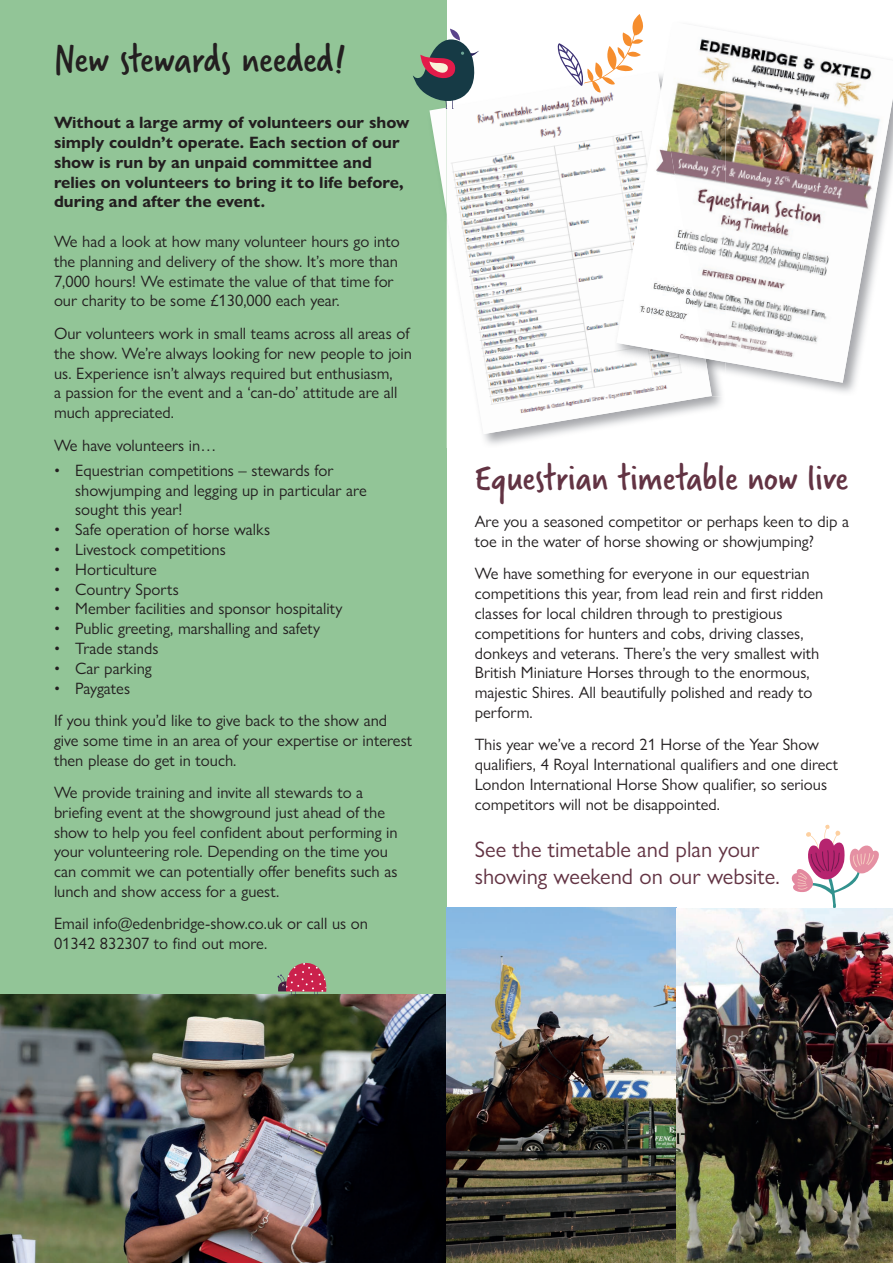
<style>
.page{position:relative;width:893px;height:1263px;background:#fff}
.page>*{position:absolute;margin:0;border:0;box-sizing:border-box;transform-origin:0 0}
.t1{font:42px "Verveine";color:#231f20}
.t2{font:39px "Verveine";color:#623343}
.t3{font:22.5px/27px "Gill Sans Nova";color:#623343}
.t4{font:16.5px/19.8px "Gill Sans Nova";color:#231f20}
.t5{font:700 16.5px/19.8px "Gill Sans Nova";color:#231f20}
</style>
<div class="page">
<div style="left:0;top:0;width:446px;height:1001px;background:#92c597"></div>
<img style="left:0;top:995px;width:446px;height:268px">
<img style="left:446px;top:92px;width:261px;height:342px">
<img style="left:429px;top:109px;width:17px;height:103px">
<img style="left:615px;top:72px;width:97px;height:325px">
<img style="left:665px;top:38px;width:228px;height:345px">
<img style="left:661px;top:71px;width:64px;height:291px">
<img style="left:617px;top:92px;width:88px;height:266px">
<svg style="left:413px;top:29px;width:66px;height:80px"></svg>
<svg style="left:557px;top:14px;width:87px;height:78px"></svg>
<img style="left:446px;top:908px;width:447px;height:355px">
<svg style="left:277px;top:963px;width:51px;height:33px"></svg>
<svg style="left:792px;top:824px;width:87px;height:84px"></svg>
<h1 class="t1" style="left:54px;top:30px;width:293px">New stewards needed!</h1>
<p class="t5" style="left:54px;top:113px;width:357px">Without a large army of volunteers our show simply couldn’t operate. Each section of our show is run by an unpaid committee and relies on volunteers to bring it to life before, during and after the event.</p>
<p class="t4" style="left:54px;top:231px;width:347px">We had a look at how many volunteer hours go into the planning and delivery of the show. It’s more than 7,000 hours! We estimate the value of that time for our charity to be some £130,000 each year.</p>
<p class="t4" style="left:54px;top:323px;width:360px">Our volunteers work in small teams across all areas of the show. We’re always looking for new people to join us. Experience isn’t always required but enthusiasm,<br>a passion for the event and a ‘can-do’ attitude are all much appreciated.</p>
<p class="t4" style="left:54px;top:435px;width:164px">We have volunteers in…</p>
<p class="t4" style="left:75px;top:460px;width:293px;text-indent:-21px">• Equestrian competitions – stewards for showjumping and legging up in particular are sought this year!</p>
<p class="t4" style="left:54px;top:519px;width:218px">• Safe operation of horse walks</p>
<p class="t4" style="left:54px;top:539px;width:173px">• Livestock competitions</p>
<p class="t4" style="left:54px;top:559px;width:104px">• Horticulture</p>
<p class="t4" style="left:54px;top:579px;width:126px">• Country Sports</p>
<p class="t4" style="left:54px;top:599px;width:290px">• Member facilities and sponsor hospitality</p>
<p class="t4" style="left:54px;top:618px;width:268px">• Public greeting, marshalling and safety</p>
<p class="t4" style="left:54px;top:638px;width:106px">• Trade stands</p>
<p class="t4" style="left:54px;top:658px;width:99px">• Car parking</p>
<p class="t4" style="left:54px;top:671px;width:335px;line-height:32.4px">• Paygates<br>If you think you’d like to give back to the show and</p>
<p class="t4" style="left:54px;top:730px;width:360px">give some time in an area of your expertise or interest then please do get in touch.</p>
<p class="t4" style="left:54px;top:782px;width:345px">We provide training and invite all stewards to a briefing event at the showground just ahead of the show to help you feel confident about performing in your volunteering role. Depending on the time you can commit we can potentially offer benefits such as lunch and show access for a guest.</p>
<p class="t4" style="left:54px;top:914px;width:316px">Email info@edenbridge-show.co.uk or call us on<br>01342 832307 to find out more.</p>
<h2 class="t2" style="left:475px;top:451px;width:375px">Equestrian timetable now live</h2>
<p class="t4" style="left:475px;top:511px;width:376px">Are you a seasoned competitor or perhaps keen to dip a toe in the water of horse showing or showjumping?</p>
<p class="t4" style="left:475px;top:564px;width:350px">We have something for everyone in our equestrian competitions this year, from lead rein and first ridden classes for local children through to prestigious competitions for hunters and cobs, driving classes, donkeys and veterans. There’s the very smallest with British Miniature Horses through to the enormous, majestic Shires. All beautifully polished and ready to perform.</p>
<p class="t4" style="left:475px;top:735px;width:365px">This year we’ve a record 21 Horse of the Year Show qualifiers, 4 Royal International qualifiers and one direct London International Horse Show qualifier, so serious competitors will not be disappointed.</p>
<h3 class="t3" style="left:475px;top:835px;width:306px">See the timetable and plan your showing weekend on our website.</h3>
</div>
